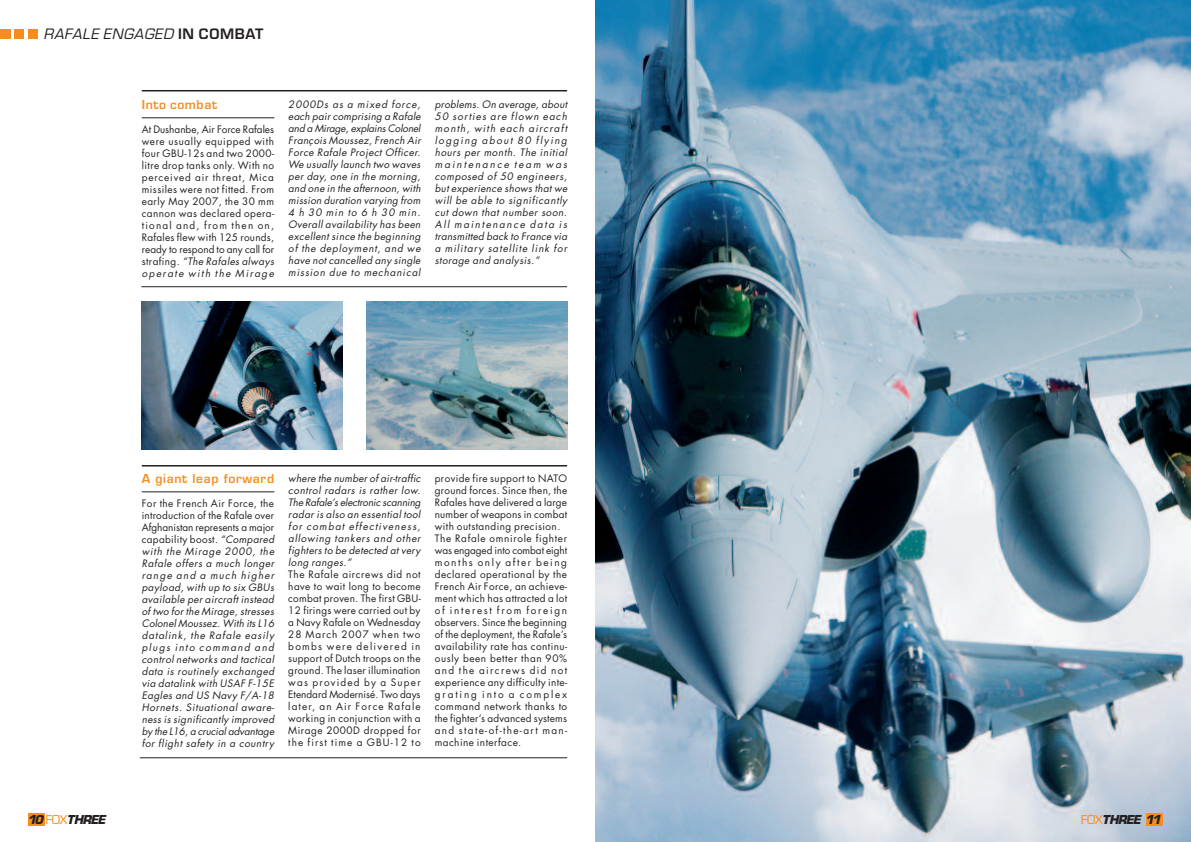
<style>
.page{position:relative;width:1191px;height:842px;background:#fff}
.page>*{position:absolute;margin:0;border:0;box-sizing:border-box;transform-origin:0 0}
.t1{font:italic 14px "Eurostile";letter-spacing:.05em;color:#231f20}
.t2{font:600 12px "Eurostile";letter-spacing:.055em;color:#f68e1e}
.t3{font:italic 700 12px "Eurostile";letter-spacing:-.065em;color:#231f20}
.t4{font:italic 10px/12px "Futura";letter-spacing:.045em;color:#231f20;text-align:justify}
.t5{font:10px/12px "Futura";letter-spacing:.04em;color:#231f20;text-align:justify}
.s1{font-weight:600;font-style:normal}
.s2{font-style:italic}
.s3{font-style:normal}
.s4{font-family:"Eurostile Normale";font-weight:400;font-style:normal;font-size:12.2px;color:#f68e1e}
</style>
<div class="page">
<img style="left:595px;top:0;width:596px;height:842px">
<hr style="left:142px;top:117px;width:132px;height:1px;background:#231f20">
<div style="left:1146px;top:813px;width:16px;height:13px;background:#f68e1e"></div>
<div style="left:28px;top:813px;width:17px;height:13px;background:#f68e1e"></div>
<hr style="left:141px;top:286px;width:426px;height:1px;background:#231f20">
<hr style="left:142px;top:90px;width:425px;height:1px;background:#231f20">
<hr style="left:142px;top:491px;width:132px;height:1px;background:#231f20">
<hr style="left:140px;top:757px;width:427px;height:1px;background:#231f20">
<hr style="left:142px;top:465px;width:425px;height:1px;background:#231f20">
<div style="left:28px;top:29px;width:10px;height:10px;background:#f68e1e"></div>
<div style="left:14px;top:29px;width:10px;height:10px;background:#f68e1e"></div>
<div style="left:0;top:29px;width:10px;height:10px;background:#f68e1e"></div>
<img style="left:142px;top:301px;width:200px;height:148px">
<img style="left:366px;top:301px;width:201px;height:148px">
<h1 class="t1" style="left:43px;top:28px;width:221px">RAFALE ENGAGED <span class="s1">IN COMBAT</span></h1>
<p class="t2" style="left:142px;top:100px;width:77px">Into combat</p>
<p class="t5" style="left:142px;top:124px;width:134px">At Dushanbe, Air Force Rafales were usually equipped with four GBU-12s and two 2000- litre drop tanks only. With no perceived air threat, Mica missiles were not fitted. From early May 2007, the 30 mm cannon was declared opera&shy;tional and, from then on, Rafales flew with 125 rounds, ready to respond to any call for strafing. <span class="s2">“The Rafales always operate with the Mirage</span></p>
<p class="t4" style="left:288px;top:99px;width:134px">2000Ds as a mixed force, each pair comprising a Rafale and a Mirage, explains Colonel François Moussez, French Air Force Rafale Project Officer.<br>We usually launch two waves per day, one in the morning, and one in the afternoon, with mission duration varying from 4 h 30 min to 6 h 30 min.<br>Overall availability has been excellent since the beginning of the deployment, and we have not cancelled any single mission due to mechanical</p>
<p class="t4" style="left:435px;top:99px;width:134px">problems. On average, about 50 sorties are flown each month, with each aircraft logging about 80 flying hours per month. The initial maintenance team was composed of 50 engineers, but experience shows that we will be able to significantly cut down that number soon.<br>All maintenance data is transmitted back to France via a military satellite link for storage and analysis.”</p>
<p class="t2" style="left:142px;top:474px;width:134px">A giant leap forward</p>
<p class="t4" style="left:142px;top:498px;width:134px"><span class="s3">For the French Air Force, the introduction of the Rafale over Afghanistan represents a major capability boost.</span> “Compared with the Mirage 2000, the Rafale offers a much longer range and a much higher payload, with up to six GBUs available per aircraft instead of two for the Mirage, stresses Colonel Moussez. With its L16 datalink, the Rafale easily plugs into command and control networks and tactical data is routinely exchanged via datalink with USAF F-15E Eagles and US Navy F/A-18<br>Hornets. Situational aware&shy;ness is significantly improved by the L16, a crucial advantage for flight safety in a country</p>
<p class="t4" style="left:288px;top:473px;width:134px">where the number of air-traffic control radars is rather low.<br>The Rafale’s electronic scanning radar is also an essential tool for combat effectiveness, allowing tankers and other fighters to be detected at very long ranges.”</p>
<p class="t5" style="left:288px;top:569px;width:134px">The Rafale aircrews did not have to wait long to become combat proven. The first GBU-12 firings were carried out by a Navy Rafale on Wednesday 28 March 2007 when two bombs were delivered in support of Dutch troops on the ground. The laser illumination was provided by a Super Etendard Modernisé. Two days later, an Air Force Rafale working in conjunction with a Mirage 2000D dropped for the first time a GBU-12 to</p>
<p class="t5" style="left:435px;top:473px;width:134px;text-align:left">provide fire support to NATO ground forces. Since then, the<br>Rafales have delivered a large number of weapons in combat with outstanding precision.<br>The Rafale omnirole fighter was engaged into combat eight months only after being declared operational by the<br>French Air Force, an achieve&shy;ment which has attracted a lot of interest from foreign observers. Since the beginning of the deployment, the Rafale’s availability rate has continu&shy;ously been better than 90% and the aircrews did not experience any difficulty inte&shy;grating into a complex command network thanks to the fighter’s advanced systems and state-of-the-art man&shy;machine interface.</p>
<p class="t3" style="left:28px;top:815px;width:80px">10 <span class="s4">FOX</span>THREE</p>
<p class="t3" style="left:1080px;top:815px;width:81px"><span class="s4">FOX</span>THREE 11</p>
</div>
